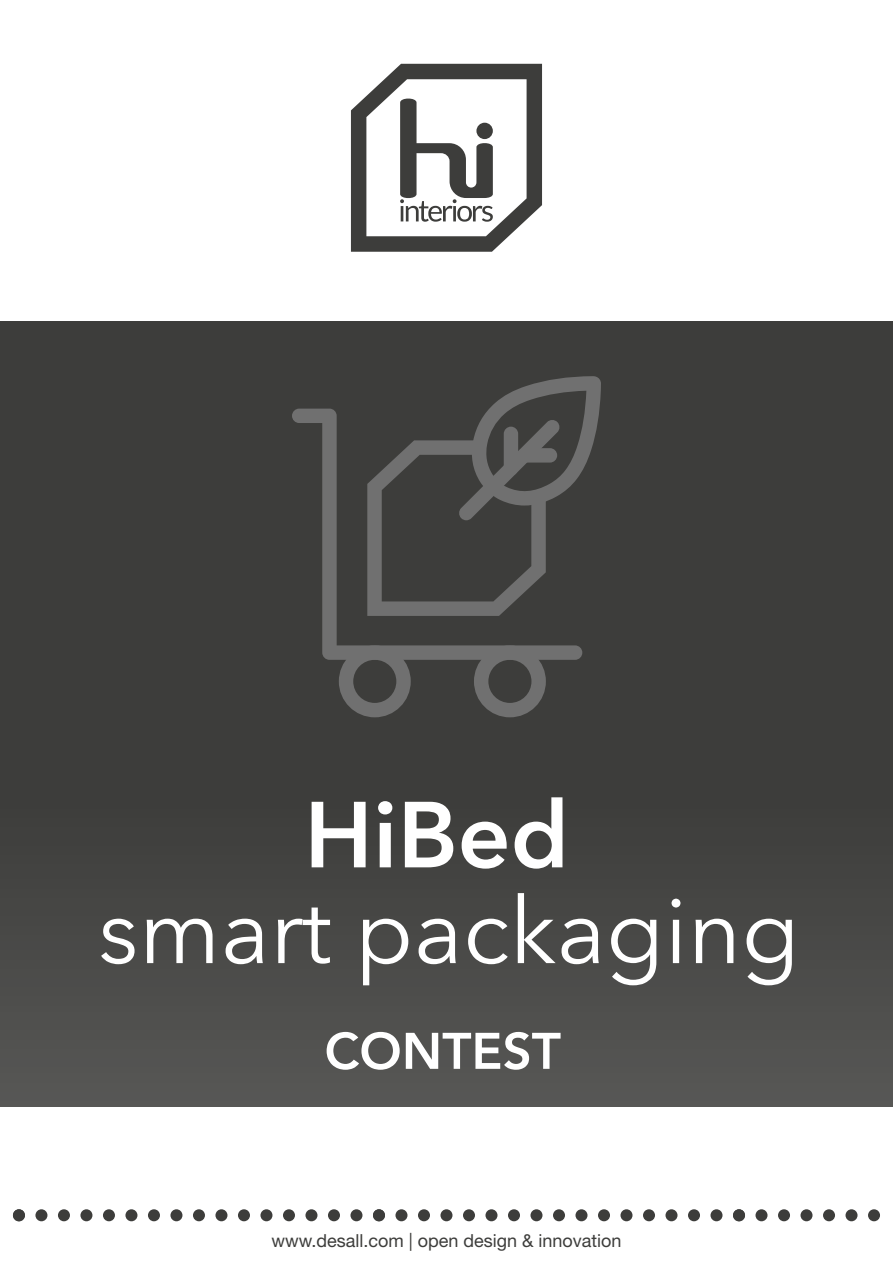
<style>
.page{position:relative;width:893px;height:1263px;background:#fff}
.page>*{position:absolute;margin:0;border:0;box-sizing:border-box;transform-origin:0 0}
.t1{font:92.55px "Avenir Next";color:#fff}
.t2{font:600 92.55px "Avenir Next";color:#fff}
.t3{font:800 50.85px "Avenir";color:#fff}
.t4{font:18px "Helvetica Neue LT Std";color:#3d3d3b}
</style>
<div class="page">
<div style="left:13px;top:1209px;width:12px;height:12px;background:#3d3d3b;border-radius:50%"></div>
<div style="left:35px;top:1209px;width:12px;height:12px;background:#3d3d3b;border-radius:50%"></div>
<div style="left:58px;top:1209px;width:12px;height:12px;background:#3d3d3b;border-radius:50%"></div>
<div style="left:80px;top:1209px;width:12px;height:12px;background:#3d3d3b;border-radius:50%"></div>
<div style="left:103px;top:1209px;width:12px;height:12px;background:#3d3d3b;border-radius:50%"></div>
<div style="left:125px;top:1209px;width:12px;height:12px;background:#3d3d3b;border-radius:50%"></div>
<div style="left:148px;top:1209px;width:12px;height:12px;background:#3d3d3b;border-radius:50%"></div>
<div style="left:170px;top:1209px;width:12px;height:12px;background:#3d3d3b;border-radius:50%"></div>
<div style="left:193px;top:1209px;width:12px;height:12px;background:#3d3d3b;border-radius:50%"></div>
<div style="left:215px;top:1209px;width:12px;height:12px;background:#3d3d3b;border-radius:50%"></div>
<div style="left:238px;top:1209px;width:12px;height:12px;background:#3d3d3b;border-radius:50%"></div>
<div style="left:260px;top:1209px;width:12px;height:12px;background:#3d3d3b;border-radius:50%"></div>
<div style="left:283px;top:1209px;width:12px;height:12px;background:#3d3d3b;border-radius:50%"></div>
<div style="left:305px;top:1209px;width:12px;height:12px;background:#3d3d3b;border-radius:50%"></div>
<div style="left:328px;top:1209px;width:12px;height:12px;background:#3d3d3b;border-radius:50%"></div>
<div style="left:350px;top:1209px;width:12px;height:12px;background:#3d3d3b;border-radius:50%"></div>
<div style="left:373px;top:1209px;width:12px;height:12px;background:#3d3d3b;border-radius:50%"></div>
<div style="left:395px;top:1209px;width:12px;height:12px;background:#3d3d3b;border-radius:50%"></div>
<div style="left:418px;top:1209px;width:12px;height:12px;background:#3d3d3b;border-radius:50%"></div>
<div style="left:440px;top:1209px;width:12px;height:12px;background:#3d3d3b;border-radius:50%"></div>
<div style="left:463px;top:1209px;width:12px;height:12px;background:#3d3d3b;border-radius:50%"></div>
<div style="left:485px;top:1209px;width:12px;height:12px;background:#3d3d3b;border-radius:50%"></div>
<div style="left:508px;top:1209px;width:12px;height:12px;background:#3d3d3b;border-radius:50%"></div>
<div style="left:530px;top:1209px;width:12px;height:12px;background:#3d3d3b;border-radius:50%"></div>
<div style="left:553px;top:1209px;width:12px;height:12px;background:#3d3d3b;border-radius:50%"></div>
<div style="left:575px;top:1209px;width:12px;height:12px;background:#3d3d3b;border-radius:50%"></div>
<div style="left:598px;top:1209px;width:12px;height:12px;background:#3d3d3b;border-radius:50%"></div>
<div style="left:620px;top:1209px;width:12px;height:12px;background:#3d3d3b;border-radius:50%"></div>
<div style="left:643px;top:1209px;width:12px;height:12px;background:#3d3d3b;border-radius:50%"></div>
<div style="left:665px;top:1209px;width:12px;height:12px;background:#3d3d3b;border-radius:50%"></div>
<div style="left:688px;top:1209px;width:12px;height:12px;background:#3d3d3b;border-radius:50%"></div>
<div style="left:710px;top:1209px;width:12px;height:12px;background:#3d3d3b;border-radius:50%"></div>
<div style="left:733px;top:1209px;width:12px;height:12px;background:#3d3d3b;border-radius:50%"></div>
<div style="left:755px;top:1209px;width:12px;height:12px;background:#3d3d3b;border-radius:50%"></div>
<div style="left:778px;top:1209px;width:12px;height:12px;background:#3d3d3b;border-radius:50%"></div>
<div style="left:800px;top:1209px;width:12px;height:12px;background:#3d3d3b;border-radius:50%"></div>
<div style="left:823px;top:1209px;width:12px;height:12px;background:#3d3d3b;border-radius:50%"></div>
<div style="left:845px;top:1209px;width:12px;height:12px;background:#3d3d3b;border-radius:50%"></div>
<div style="left:868px;top:1209px;width:12px;height:12px;background:#3d3d3b;border-radius:50%"></div>
<div style="left:0;top:322px;width:893px;height:785px;background:linear-gradient(to bottom,#373735,#4d4d4c)"></div>
<svg style="left:351px;top:64px;width:191px;height:188px"></svg>
<svg style="left:367px;top:376px;width:234px;height:240px;background:#474746"></svg>
<svg style="left:292px;top:409px;width:290px;height:251px;background:#494948"></svg>
<svg style="left:339px;top:645px;width:72px;height:72px;background:#5b5b5a"></svg>
<svg style="left:474px;top:645px;width:72px;height:72px;background:#5b5b5a"></svg>
<h1 class="t2" style="left:304px;top:756px;width:266px">HiBed</h1>
<h1 class="t1" style="left:98px;top:853px;width:704px">smart packaging</h1>
<h2 class="t3" style="left:325px;top:1011px;width:238px">CONTEST</h2>
<p class="t4" style="left:271px;top:1229px;width:352px">www.desall.com | open design &amp; innovation</p>
</div>
